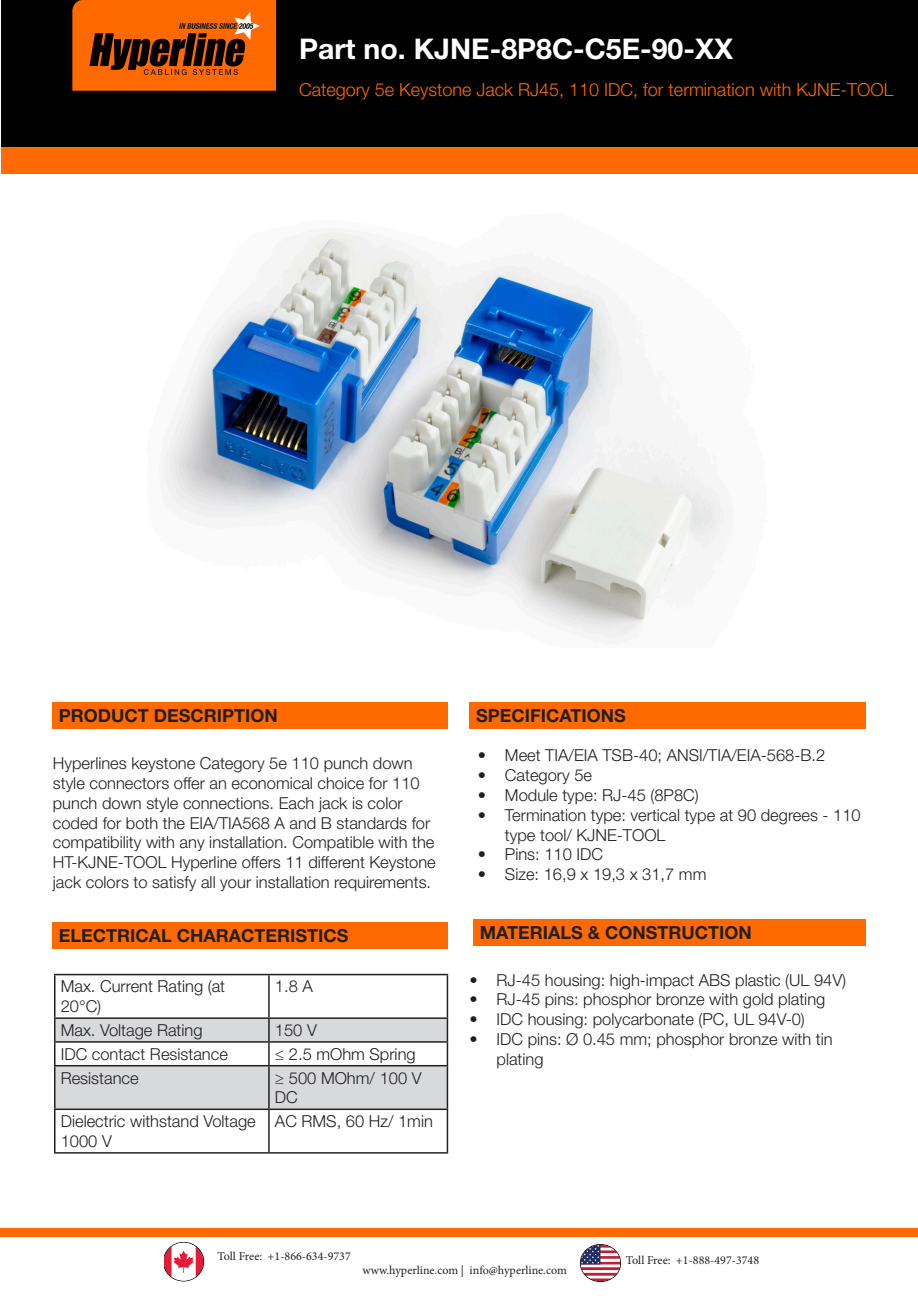
<style>
.page{position:relative;width:918px;height:1296px;background:#fff}
.page>*{position:absolute;margin:0;border:0;box-sizing:border-box;transform-origin:0 0}
.t1{font:700 28.5px "Helvetica Neue LT Std";color:#fff}
.t2{font:700 18px "Helvetica Neue LT Std";color:#231f20}
.t3{font:300 18px "Helvetica Neue LT Std";color:#ff6a00}
.t4{font:300 16.5px/19.8px "Helvetica Neue LT Std";color:#231f20}
.t5{font:12px "Minion Pro";color:#231f20}
</style>
<div class="page">
<div style="left:1px;top:0;width:917px;height:149px;background:#010101"></div>
<svg style="left:72px;top:0;width:204px;height:91px"></svg>
<div style="left:1px;top:147px;width:917px;height:27px;background:#ff6b00"></div>
<div style="left:52px;top:702px;width:396px;height:27px;background:#ff6a00"></div>
<div style="left:470px;top:702px;width:396px;height:27px;background:#ff6a00"></div>
<div style="left:0;top:1228px;width:918px;height:9px;background:#ff6b00"></div>
<svg style="left:165px;top:1242px;width:39px;height:39px"></svg>
<div style="left:580px;top:1244px;width:41px;height:38px;border:1px solid #010101;border-radius:50%"></div>
<svg style="left:581px;top:1245px;width:39px;height:36px"></svg>
<img style="left:164px;top:232px;width:561px;height:407px">
<hr style="left:54px;top:974px;width:215px;height:1px;background:#231f20">
<hr style="left:54px;top:975px;width:2px;height:42px;background:#231f20">
<hr style="left:269px;top:974px;width:179px;height:1px;background:#231f20">
<hr style="left:268px;top:975px;width:2px;height:42px;background:#231f20">
<hr style="left:447px;top:975px;width:1px;height:42px;background:#231f20">
<hr style="left:54px;top:1017px;width:215px;height:2px;background:#231f20">
<hr style="left:54px;top:1019px;width:2px;height:22px;background:#231f20">
<hr style="left:269px;top:1017px;width:179px;height:2px;background:#231f20">
<hr style="left:54px;top:1041px;width:215px;height:2px;background:#231f20">
<hr style="left:54px;top:1043px;width:2px;height:22px;background:#231f20">
<svg style="left:55px;top:1018px;width:393px;height:91px"></svg>
<hr style="left:54px;top:1065px;width:215px;height:1px;background:#231f20">
<hr style="left:54px;top:1066px;width:2px;height:43px;background:#231f20">
<hr style="left:269px;top:1065px;width:179px;height:1px;background:#231f20">
<hr style="left:268px;top:1066px;width:2px;height:43px;background:#231f20">
<hr style="left:447px;top:1066px;width:1px;height:43px;background:#231f20">
<hr style="left:54px;top:1109px;width:215px;height:1px;background:#231f20">
<hr style="left:54px;top:1110px;width:2px;height:42px;background:#231f20">
<hr style="left:269px;top:1109px;width:179px;height:1px;background:#231f20">
<hr style="left:268px;top:1110px;width:2px;height:42px;background:#231f20">
<hr style="left:447px;top:1110px;width:1px;height:42px;background:#231f20">
<hr style="left:54px;top:1152px;width:215px;height:2px;background:#231f20">
<hr style="left:269px;top:1152px;width:179px;height:2px;background:#231f20">
<div style="left:52px;top:922px;width:396px;height:27px;background:#ff6a00"></div>
<div style="left:473px;top:919px;width:393px;height:27px;background:#ff6a00"></div>
<p class="t1" style="left:299px;top:31px;width:435px">Part no. KJNE-8P8C-C5E-90-XX</p>
<p class="t3" style="left:299px;top:79px;width:596px">Category 5e Keystone Jack RJ45, 110 IDC, for termination with KJNE-TOOL</p>
<p class="t2" style="left:59px;top:704px;width:221px">PRODUCT DESCRIPTION</p>
<p class="t2" style="left:476px;top:704px;width:151px">SPECIFICATIONS</p>
<p class="t4" style="left:53px;top:753px;width:384px">Hyperlines keystone Category 5e 110 punch down style connectors offer an economical choice for 110 punch down style connections. Each jack is color coded for both the EIA/TIA568 A and B standards for compatibility with any installation. Compatible with the HT-KJNE-TOOL Hyperline offers 11 different Keystone jack colors to satisfy all your installation requirements.</p>
<p class="t4" style="left:478px;top:745px;width:349px">• Meet TIA/EIA TSB-40; ANSI/TIA/EIA-568-B.2</p>
<p class="t4" style="left:478px;top:765px;width:116px">• Category 5e</p>
<p class="t4" style="left:478px;top:785px;width:222px">• Module type: RJ-45 (8P8C)</p>
<p class="t4" style="left:505px;top:805px;width:357px;text-indent:-27px">• Termination type: vertical type at 90 degrees - 110 type tool/ KJNE-TOOL</p>
<p class="t4" style="left:478px;top:844px;width:127px">• Pins: 110 IDC</p>
<p class="t4" style="left:478px;top:864px;width:230px">• Size: 16,9 x 19,3 x 31,7 mm</p>
<p class="t2" style="left:59px;top:924px;width:291px">ELECTRICAL CHARACTERISTICS</p>
<p class="t2" style="left:480px;top:921px;width:273px">MATERIALS &amp; CONSTRUCTION</p>
<p class="t4" style="left:470px;top:969px;width:378px">• RJ-45 housing: high-impact ABS plastic (UL 94V)</p>
<p class="t4" style="left:470px;top:989px;width:357px">• RJ-45 pins: phosphor bronze with gold plating</p>
<p class="t4" style="left:470px;top:1009px;width:337px">• IDC housing: polycarbonate (PC, UL 94V-0)</p>
<p class="t4" style="left:497px;top:1029px;width:338px;text-indent:-27px">• IDC pins: Ø 0.45 mm; phosphor bronze with tin plating</p>
<p class="t4" style="left:61px;top:976px;width:166px">Max. Current Rating (at<br>20°C)</p>
<p class="t4" style="left:275px;top:976px;width:39px">1.8 A</p>
<p class="t4" style="left:61px;top:1020px;width:143px">Max. Voltage Rating</p>
<p class="t4" style="left:275px;top:1020px;width:43px">150 V</p>
<p class="t4" style="left:61px;top:1044px;width:169px">IDC contact Resistance</p>
<p class="t4" style="left:275px;top:1044px;width:142px">≤ 2.5 mOhm Spring</p>
<p class="t4" style="left:61px;top:1067px;width:79px">Resistance</p>
<p class="t4" style="left:275px;top:1067px;width:148px">≥ 500 MOhm/ 100 V<br>DC</p>
<p class="t4" style="left:61px;top:1111px;width:196px">Dielectric withstand Voltage<br>1000 V</p>
<p class="t4" style="left:275px;top:1111px;width:160px">AC RMS, 60 Hz/ 1min</p>
<p class="t5" style="left:218px;top:1249px;width:135px">Toll Free: +1-866-634-9737</p>
<p class="t5" style="left:626px;top:1252px;width:135px">Toll Free: +1-888-497-3748</p>
<p class="t5" style="left:363px;top:1263px;width:206px">www.hyperline.com | info@hyperline.com</p>
</div>
